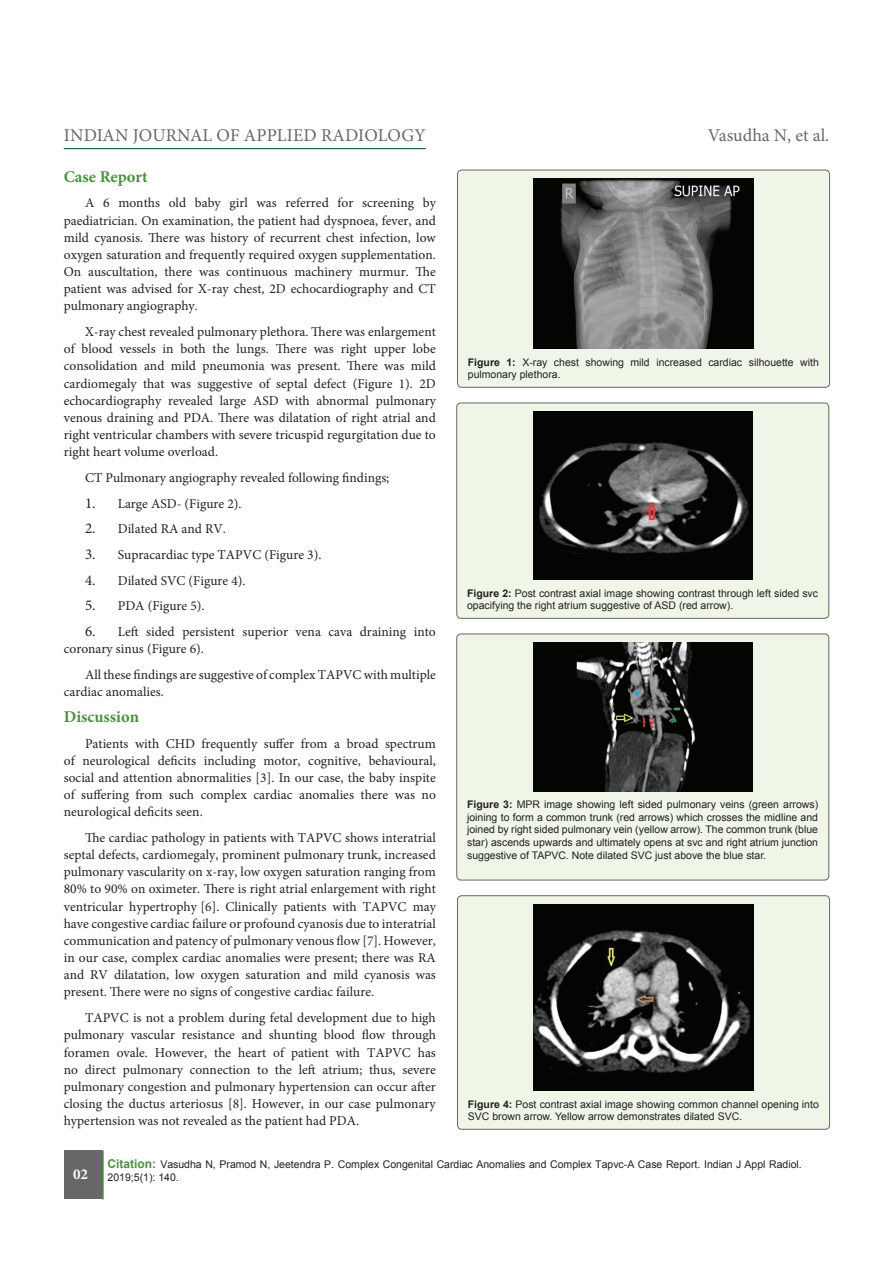
<style>
.page{position:relative;width:893px;height:1263px;background:#fff}
.page>*{position:absolute;margin:0;border:0;box-sizing:border-box;transform-origin:0 0}
.t1{font:18px "Minion Pro";letter-spacing:.005em;color:#686669}
.subsideheadding{font:700 16.5px "Minion Pro";color:#4b9041}
.t2{font:700 15px "Minion Pro";color:#fff}
.List_Paragraph{font:13.5px/17.2px "Minion Pro";color:#231f20;text-align:justify}
.t3{font:10.65px "Arial";color:#231f20}
.t4{font:10.5px/12.6px "Arial";color:#231f20}
.s1{font-size:15px}
.s2{font-weight:700}
.s3{font-weight:700;font-size:12.15px;color:#4b9041}
</style>
<div class="page">
<hr style="left:64px;top:148px;width:362px;height:1px;background:#00443c">
<div style="left:64px;top:1151px;width:38px;height:48px;background:#686669"></div>
<hr style="left:102px;top:1151px;width:2px;height:48px;background:#4b9041">
<div style="left:457px;top:170px;width:373px;height:217px;background:#eff6e8;border-radius:4px"></div>
<img style="left:534px;top:179px;width:219px;height:170px">
<div style="left:457px;top:170px;width:373px;height:218px;border:1px solid #686669;border-radius:4px"></div>
<div style="left:457px;top:403px;width:372px;height:215px;background:#eff6e8;border-radius:4px"></div>
<img style="left:533px;top:412px;width:219px;height:168px">
<div style="left:456px;top:403px;width:373px;height:216px;border:1px solid #686669;border-radius:4px"></div>
<div style="left:457px;top:634px;width:372px;height:246px;background:#eff6e8;border-radius:4px"></div>
<img style="left:533px;top:643px;width:219px;height:148px">
<div style="left:456px;top:633px;width:373px;height:247px;border:1px solid #686669;border-radius:4px"></div>
<div style="left:457px;top:896px;width:373px;height:233px;background:#eff6e8;border-radius:4px"></div>
<img style="left:534px;top:904px;width:219px;height:187px">
<div style="left:457px;top:895px;width:373px;height:235px;border:1px solid #686669;border-radius:4px"></div>
<p class="t1" style="left:64px;top:123px;width:364px">INDIAN JOURNAL OF APPLIED RADIOLOGY</p>
<p class="t1" style="left:708px;top:123px;width:123px">Vasudha N, et al.</p>
<p class="subsideheadding" style="left:64px;top:165px;width:85px">Case Report</p>
<p class="List_Paragraph" style="left:64px;top:195px;width:374px;text-indent:21px">A 6 months old baby girl was referred for screening by paediatrician. On examination, the patient had dyspnoea, fever, and mild cyanosis. There was history of recurrent chest infection, low oxygen saturation and frequently required oxygen supplementation.<br>On auscultation, there was continuous machinery murmur. The patient was advised for X-ray chest, 2D echocardiography and CT pulmonary angiography.</p>
<p class="List_Paragraph" style="left:64px;top:323px;width:374px;text-indent:21px">X-ray chest revealed pulmonary plethora. There was enlargement of blood vessels in both the lungs. There was right upper lobe consolidation and mild pneumonia was present. There was mild cardiomegaly that was suggestive of septal defect (Figure 1). 2D echocardiography revealed large ASD with abnormal pulmonary venous draining and PDA. There was dilatation of right atrial and right ventricular chambers with severe tricuspid regurgitation due to right heart volume overload.</p>
<p class="List_Paragraph" style="left:85px;top:469px;width:306px">CT Pulmonary angiography revealed following findings;</p>
<p class="List_Paragraph" style="left:85px;top:495px;width:158px"><span class="s1">1.</span> Large ASD- (Figure 2).</p>
<p class="List_Paragraph" style="left:85px;top:520px;width:142px"><span class="s1">2.</span> Dilated RA and RV.</p>
<p class="List_Paragraph" style="left:85px;top:546px;width:238px"><span class="s1">3.</span> Supracardiac type TAPVC (Figure 3).</p>
<p class="List_Paragraph" style="left:85px;top:572px;width:162px"><span class="s1">4.</span> Dilated SVC (Figure 4).</p>
<p class="List_Paragraph" style="left:85px;top:597px;width:121px"><span class="s1">5.</span> PDA (Figure 5).</p>
<p class="List_Paragraph" style="left:64px;top:623px;width:374px;text-indent:21px"><span class="s1">6.</span> Left sided persistent superior vena cava draining into coronary sinus (Figure 6).</p>
<p class="List_Paragraph" style="left:64px;top:666px;width:374px;text-indent:21px">All these findings are suggestive of complex TAPVC with multiple cardiac anomalies.</p>
<p class="subsideheadding" style="left:64px;top:705px;width:77px">Discussion</p>
<p class="List_Paragraph" style="left:64px;top:735px;width:374px;text-indent:21px">Patients with CHD frequently suffer from a broad spectrum of neurological deficits including motor, cognitive, behavioural, social and attention abnormalities [3]. In our case, the baby inspite of suffering from such complex cardiac anomalies there was no neurological deficits seen.</p>
<p class="List_Paragraph" style="left:64px;top:829px;width:374px;text-indent:21px">The cardiac pathology in patients with TAPVC shows interatrial septal defects, cardiomegaly, prominent pulmonary trunk, increased pulmonary vascularity on x-ray, low oxygen saturation ranging from 80% to 90% on oximeter. There is right atrial enlargement with right ventricular hypertrophy [6]. Clinically patients with TAPVC may have congestive cardiac failure or profound cyanosis due to interatrial communication and patency of pulmonary venous flow [7]. However, in our case, complex cardiac anomalies were present; there was RA and RV dilatation, low oxygen saturation and mild cyanosis was present. There were no signs of congestive cardiac failure.</p>
<p class="List_Paragraph" style="left:64px;top:1009px;width:374px;text-indent:21px">TAPVC is not a problem during fetal development due to high pulmonary vascular resistance and shunting blood flow through foramen ovale. However, the heart of patient with TAPVC has no direct pulmonary connection to the left atrium; thus, severe pulmonary congestion and pulmonary hypertension can occur after closing the ductus arteriosus [8]. However, in our case pulmonary hypertension was not revealed as the patient had PDA.</p>
<p class="t4" style="left:468px;top:356px;width:352px"><span class="s2">Figure 1:</span> X-ray chest showing mild increased cardiac silhouette with pulmonary plethora.</p>
<p class="t4" style="left:467px;top:587px;width:352px"><span class="s2">Figure 2:</span> Post contrast axial image showing contrast through left sided svc opacifying the right atrium suggestive of ASD (red arrow).</p>
<p class="t4" style="left:467px;top:798px;width:353px;text-align:justify"><span class="s2">Figure 3:</span> MPR image showing left sided pulmonary veins (green arrows) joining to form a common trunk (red arrows) which crosses the midline and joined by right sided pulmonary vein (yellow arrow). The common trunk (blue star) ascends upwards and ultimately opens at svc and right atrium junction suggestive of TAPVC. Note dilated SVC just above the blue star.</p>
<p class="t4" style="left:468px;top:1098px;width:352px"><span class="s2">Figure 4:</span> Post contrast axial image showing common channel opening into<br>SVC brown arrow. Yellow arrow demonstrates dilated SVC.</p>
<p class="t3" style="left:108px;top:1157px;width:696px"><span class="s3">Citation:</span> Vasudha N, Pramod N, Jeetendra P. Complex Congenital Cardiac Anomalies and Complex Tapvc-A Case Report. Indian J Appl Radiol.</p>
<p class="t2" style="left:73px;top:1164px;width:16px">02</p>
<p class="t3" style="left:108px;top:1169px;width:73px">2019;5(1): 140.</p>
</div>
